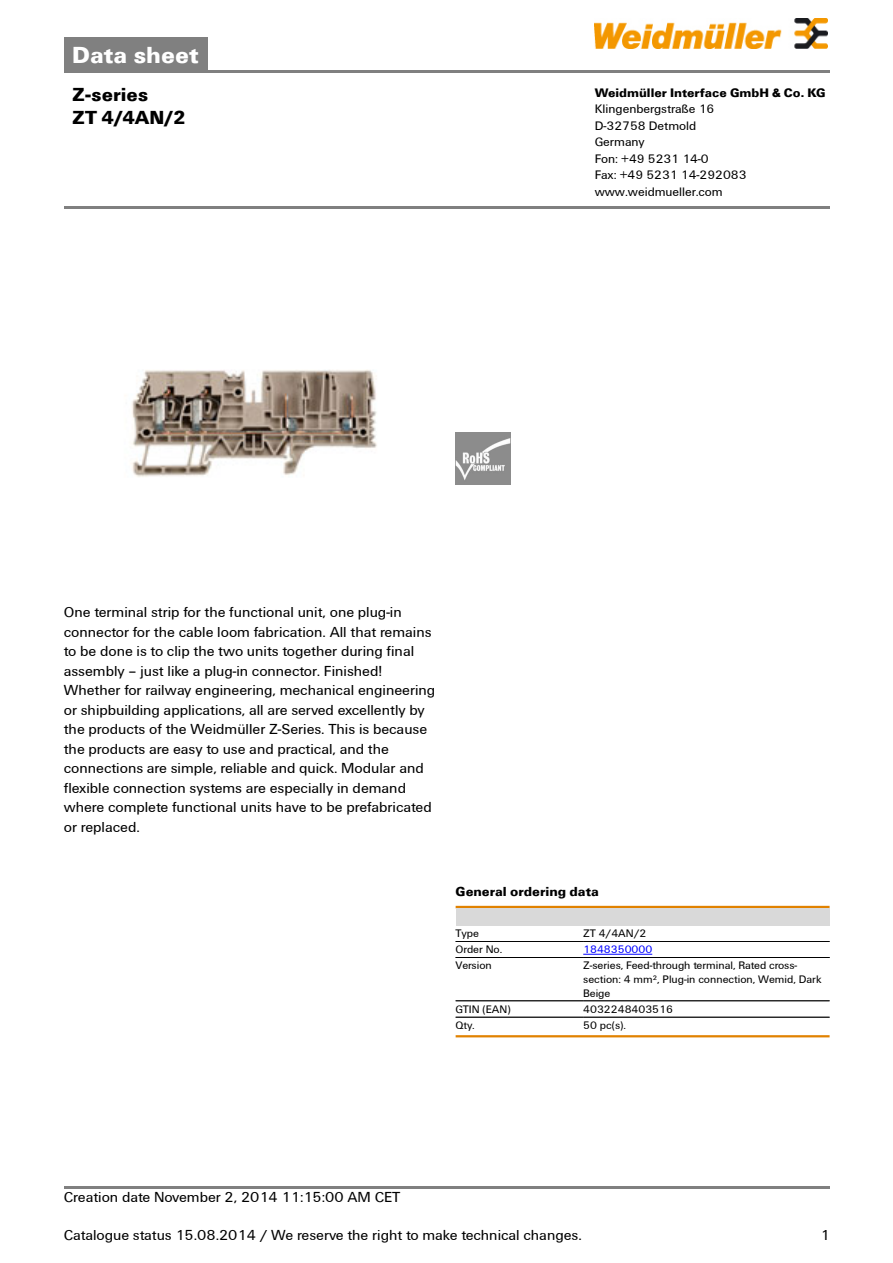
<style>
.page{position:relative;width:893px;height:1263px;background:#fff}
.page>*{position:absolute;margin:0;border:0;box-sizing:border-box;transform-origin:0 0}
.t1{font:700 24px "Weidmueller";color:#fff}
.t2{font:700 19.5px/22.5px "Weidmueller";color:#000}
.t3{font:15px/19.5px "Weidmueller";color:#000}
.t4{font:700 13.5px "Weidmueller";color:#000}
.t5{font:12.75px/16.5px "Weidmueller";color:#000}
.t6{font:700 12.75px "Weidmueller";color:#000}
.t7{font:11.25px/13.6px "Weidmueller";color:#000}
.t8{font:11.25px "Weidmueller";color:#00f}
</style>
<div class="page">
<div style="left:64px;top:38px;width:143px;height:32px;background:#808080"></div>
<hr style="left:64px;top:70px;width:765px;height:2px;background:#808080">
<img style="left:594px;top:18px;width:233px;height:30px">
<hr style="left:64px;top:1186px;width:765px;height:3px;background:#808080">
<img style="left:131px;top:370px;width:246px;height:107px">
<img style="left:455px;top:433px;width:56px;height:52px">
<hr style="left:455px;top:906px;width:374px;height:2px;background:#e18200">
<div style="left:455px;top:908px;width:374px;height:17px;background:#d9d9d9"></div>
<hr style="left:455px;top:941px;width:128px;height:1px;background:#000">
<hr style="left:455px;top:957px;width:128px;height:1px;background:#000">
<hr style="left:583px;top:941px;width:246px;height:1px;background:#000">
<hr style="left:583px;top:957px;width:246px;height:1px;background:#000">
<hr style="left:583px;top:954px;width:69px;height:1px;background:#00f">
<hr style="left:455px;top:958px;width:128px;height:1px;background:#000">
<hr style="left:583px;top:958px;width:246px;height:1px;background:#000">
<hr style="left:455px;top:1001px;width:128px;height:1px;background:#000">
<hr style="left:583px;top:1001px;width:246px;height:1px;background:#000">
<hr style="left:455px;top:1017px;width:128px;height:1px;background:#000">
<hr style="left:583px;top:1017px;width:246px;height:1px;background:#000">
<hr style="left:455px;top:1035px;width:374px;height:2px;background:#e18200">
<hr style="left:64px;top:206px;width:765px;height:3px;background:#808080">
<h1 class="t1" style="left:72px;top:40px;width:128px">Data sheet</h1>
<h2 class="t2" style="left:72px;top:83px;width:114px">Z-series<br>ZT 4/4AN/2</h2>
<p class="t6" style="left:594px;top:85px;width:232px">Weidmüller Interface GmbH &amp; Co. KG</p>
<p class="t5" style="left:594px;top:101px;width:153px">Klingenbergstraße 16<br>D-32758 Detmold<br>Germany<br>Fon: +49 5231 14-0<br>Fax: +49 5231 14-292083 www.weidmueller.com</p>
<p class="t3" style="left:64px;top:602px;width:373px">One terminal strip for the functional unit, one plug-in connector for the cable loom fabrication. All that remains to be done is to clip the two units together during final assembly – just like a plug-in connector. Finished!<br>Whether for railway engineering, mechanical engineering or shipbuilding applications, all are served excellently by the products of the Weidmüller Z-Series. This is because the products are easy to use and practical, and the connections are simple, reliable and quick. Modular and flexible connection systems are especially in demand where complete functional units have to be prefabricated or replaced.</p>
<p class="t4" style="left:455px;top:884px;width:145px">General ordering data</p>
<p class="t7" style="left:455px;top:926px;width:25px">Type</p>
<p class="t7" style="left:583px;top:926px;width:65px">ZT 4/4AN/2</p>
<p class="t7" style="left:455px;top:943px;width:48px">Order No.</p>
<p class="t8" style="left:583px;top:943px;width:70px">1848350000</p>
<p class="t7" style="left:455px;top:959px;width:38px">Version</p>
<p class="t7" style="left:583px;top:959px;width:240px">Z-series, Feed-through terminal, Rated cross&shy;section: 4 mm², Plug-in connection, Wemid, Dark<br>Beige</p>
<p class="t7" style="left:455px;top:1002px;width:56px">GTIN (EAN)</p>
<p class="t7" style="left:583px;top:1002px;width:91px">4032248403516</p>
<p class="t7" style="left:455px;top:1018px;width:21px">Qty.</p>
<p class="t7" style="left:583px;top:1018px;width:44px">50 pc(s).</p>
<p class="t3" style="left:64px;top:1187px;width:338px">Creation date November 2, 2014 11:15:00 AM CET</p>
<p class="t3" style="left:64px;top:1226px;width:519px">Catalogue status 15.08.2014 / We reserve the right to make technical changes.</p>
<p class="t3" style="left:820px;top:1226px;width:11px">1</p>
</div>
